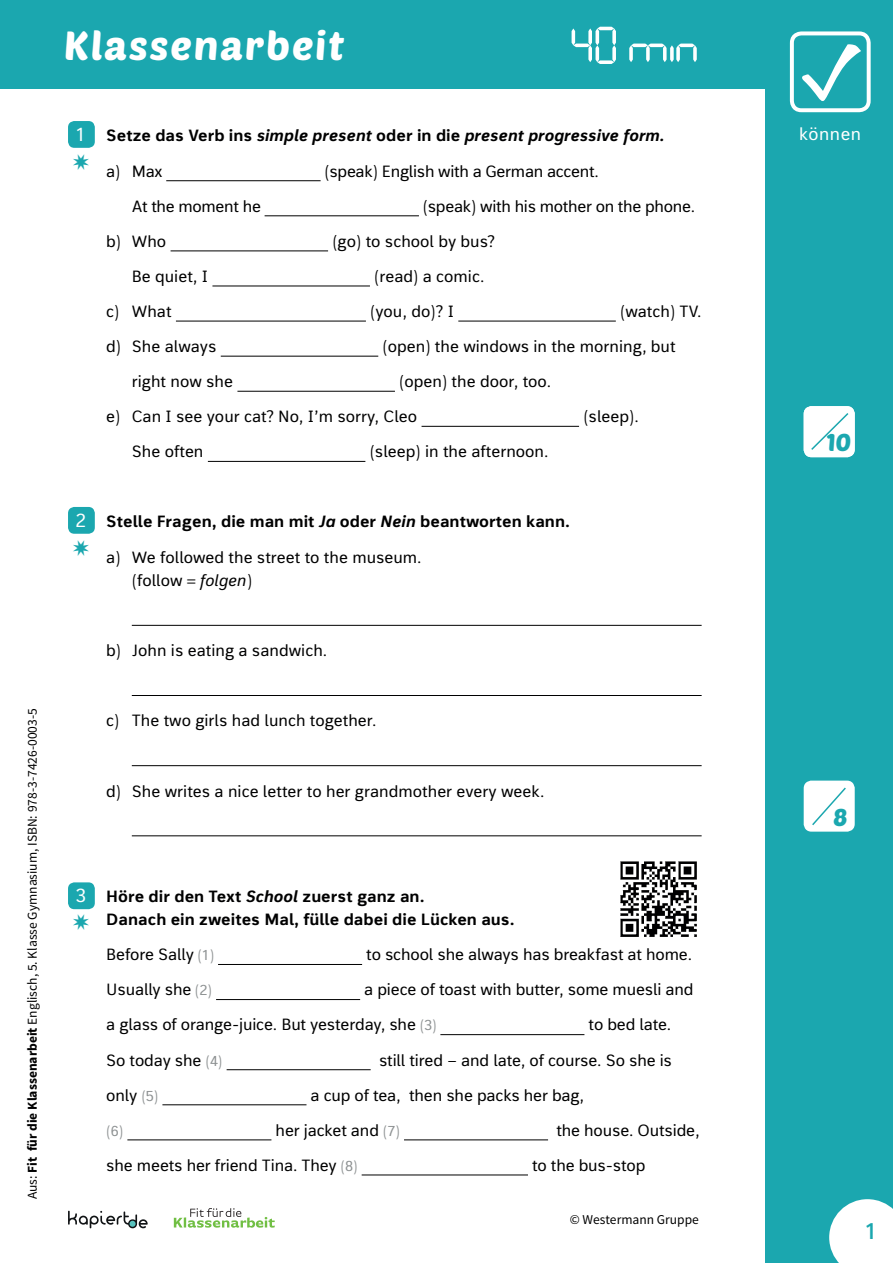
<style>
.page{position:relative;width:893px;height:1263px;background:#fff}
.page>*{position:absolute;margin:0;border:0;box-sizing:border-box;transform-origin:0 0}
.t1{font:37.5px "bs Ventone Display 1";letter-spacing:.05em;color:#fff}
.t2{font:22.5px "bs Ventone Display 1";color:#1ba7af}
.t3{font:600 22.5px "bs Thomas Sans 1";color:#1ba7af}
.t4{font:17.4px "bs Thomas Sans 1";letter-spacing:.03em;color:#fff}
.t5{font:16.2px/35.1px "bs Thomas Sans 1";letter-spacing:-.01em;color:#000001}
.t6{font:700 16.2px/35.2px "bs Thomas Sans 1";color:#000001}
.t7{font:italic 700 16.2px/35.1px "bs Thomas Sans 1";color:#000001}
.t8{font:14.25px "bs Thomas Sans 1";color:#8d9192}
.t9{font:13.5px "bs Sirah Sans 1";color:#000001}
.s1{font-weight:700}
.s2{font-weight:400;font-style:normal;font-size:18.75px;color:#fff}
.s3{font-style:normal}
.s4{font-weight:400;font-style:normal}
.s5{font-weight:400;font-size:18.75px;color:#fff}
.s6{font-style:italic}
.s7{font-weight:400}
.s8{font-size:14.25px;color:#8d9192}
</style>
<div class="page">
<div style="left:765px;top:0;width:128px;height:1263px;background:#1ba7af"></div>
<svg style="left:829px;top:1199px;width:64px;height:64px;background:#e3f4f5"></svg>
<div style="left:0;top:0;width:893px;height:89px;background:#1ba7af"></div>
<div style="left:790px;top:31px;width:81px;height:81px;border:4px solid #fff;border-radius:9px"></div>
<svg style="left:802px;top:44px;width:59px;height:57px"></svg>
<hr style="left:166px;top:180px;width:155px;height:1px;background:#000001">
<hr style="left:265px;top:215px;width:154px;height:1px;background:#000001">
<hr style="left:171px;top:250px;width:157px;height:1px;background:#000001">
<hr style="left:212px;top:286px;width:158px;height:1px;background:#000001">
<hr style="left:176px;top:321px;width:190px;height:1px;background:#000001">
<hr style="left:458px;top:321px;width:158px;height:1px;background:#000001">
<hr style="left:221px;top:356px;width:157px;height:1px;background:#000001">
<hr style="left:237px;top:391px;width:158px;height:1px;background:#000001">
<hr style="left:422px;top:426px;width:157px;height:1px;background:#000001">
<hr style="left:208px;top:461px;width:157px;height:1px;background:#000001">
<hr style="left:132px;top:625px;width:570px;height:1px;background:#000001">
<hr style="left:132px;top:695px;width:570px;height:1px;background:#000001">
<hr style="left:132px;top:765px;width:570px;height:1px;background:#000001">
<hr style="left:132px;top:835px;width:570px;height:1px;background:#000001">
<hr style="left:218px;top:964px;width:144px;height:1px;background:#000001">
<hr style="left:216px;top:999px;width:144px;height:1px;background:#000001">
<hr style="left:440px;top:1034px;width:144px;height:1px;background:#000001">
<hr style="left:227px;top:1069px;width:144px;height:1px;background:#000001">
<hr style="left:162px;top:1104px;width:144px;height:1px;background:#000001">
<hr style="left:127px;top:1139px;width:144px;height:1px;background:#000001">
<hr style="left:404px;top:1139px;width:144px;height:1px;background:#000001">
<hr style="left:362px;top:1174px;width:166px;height:1px;background:#000001">
<div style="left:805px;top:407px;width:48px;height:49px;background:#fff;border-radius:6px"></div>
<div style="left:804px;top:406px;width:51px;height:51px;border:3px solid #fff;border-radius:6px"></div>
<svg style="left:811px;top:413px;width:38px;height:37px"></svg>
<div style="left:805px;top:782px;width:48px;height:48px;background:#fff;border-radius:6px"></div>
<div style="left:804px;top:781px;width:51px;height:51px;border:3px solid #fff;border-radius:6px"></div>
<svg style="left:812px;top:787px;width:34px;height:39px"></svg>
<svg style="left:572px;top:27px;width:44px;height:37px"></svg>
<svg style="left:629px;top:44px;width:68px;height:18px"></svg>
<div style="left:68px;top:121px;width:27px;height:27px;background:#1ba7af;border-radius:6px"></div>
<div style="left:68px;top:882px;width:27px;height:27px;background:#1ba7af;border-radius:6px"></div>
<div style="left:68px;top:507px;width:27px;height:27px;background:#1ba7af;border-radius:6px"></div>
<img style="left:620px;top:861px;width:77px;height:76px">
<svg style="left:68px;top:1211px;width:80px;height:17px"></svg>
<svg style="left:174px;top:1208px;width:101px;height:20px"></svg>
<h1 class="t1" style="left:64px;top:19px;width:282px">Klassenarbeit</h1>
<p class="t9" style="left:24px;top:1199px;width:492px;rotate:-90deg">Aus: <span class="s1">Fit für die Klassenarbeit</span> Englisch, 5. Klasse Gymnasium, ISBN: 978-3-7426-0003-5</p>
<p class="t7" style="left:106px;top:120px;width:560px;text-indent:-31px"><span class="s2">1</span> <span class="s3">Setze das Verb ins</span> simple present <span class="s3">oder in die</span> present progressive form. <span class="s4">a) Max</span></p>
<p class="t5" style="left:325px;top:155px;width:276px">(speak) English with a German accent.</p>
<p class="t5" style="left:132px;top:190px;width:131px">At the moment he</p>
<p class="t5" style="left:423px;top:190px;width:274px">(speak) with his mother on the phone.</p>
<p class="t5" style="left:106px;top:225px;width:61px">b) Who</p>
<p class="t5" style="left:332px;top:225px;width:164px">(go) to school by bus?</p>
<p class="t5" style="left:132px;top:260px;width:78px">Be quiet, I</p>
<p class="t5" style="left:374px;top:260px;width:112px">(read) a comic.</p>
<p class="t5" style="left:106px;top:295px;width:67px">c) What</p>
<p class="t5" style="left:370px;top:295px;width:85px">(you, do)? I</p>
<p class="t5" style="left:620px;top:295px;width:83px">(watch) TV.</p>
<p class="t5" style="left:106px;top:330px;width:112px">d) She always</p>
<p class="t5" style="left:383px;top:330px;width:294px">(open) the windows in the morning, but</p>
<p class="t5" style="left:132px;top:365px;width:103px">right now she</p>
<p class="t5" style="left:106px;top:365px;width:446px;text-indent:293px">(open) the door, too. e) Can I see your cat? No, I’m sorry, Cleo</p>
<p class="t5" style="left:583px;top:400px;width:57px">(sleep).</p>
<p class="t5" style="left:132px;top:435px;width:73px">She often</p>
<p class="t5" style="left:370px;top:435px;width:180px">(sleep) in the afternoon.</p>
<p class="t6" style="left:106px;top:505px;width:465px;text-indent:-31px"><span class="s5">2</span> Stelle Fragen, die man mit <span class="s6">Ja</span> oder <span class="s6">Nein</span> beantworten kann. <span class="s7">a) We followed the street to the museum.</span></p>
<p class="t5" style="left:132px;top:564px;width:122px">(follow = <span class="s6">folgen</span>)</p>
<p class="t5" style="left:106px;top:634px;width:222px">b) John is eating a sandwich.</p>
<p class="t5" style="left:106px;top:704px;width:272px">c) The two girls had lunch together.</p>
<p class="t5" style="left:106px;top:774px;width:440px">d) She writes a nice letter to her grandmother every week.</p>
<p class="t6" style="left:106px;top:886px;width:410px;line-height:23.4px;text-indent:-31px"><span class="s5">3</span> Höre dir den Text <span class="s6">School</span> zuerst ganz an.<br>Danach ein zweites Mal, fülle dabei die Lücken aus.</p>
<p class="t5" style="left:106px;top:938px;width:110px">Before Sally <span class="s8">(1)</span></p>
<p class="t5" style="left:366px;top:938px;width:327px">to school she always has breakfast at home.</p>
<p class="t5" style="left:106px;top:973px;width:107px">Usually she <span class="s8">(2)</span></p>
<p class="t5" style="left:106px;top:973px;width:589px;text-indent:258px">a piece of toast with butter, some muesli and a glass of orange-juice. But yesterday, she <span class="s8">(3)</span></p>
<p class="t5" style="left:589px;top:1008px;width:84px">to bed late.</p>
<p class="t5" style="left:106px;top:1043px;width:118px">So today she <span class="s8">(4)</span></p>
<p class="t5" style="left:379px;top:1043px;width:295px">still tired – and late, of course. So she is</p>
<p class="t5" style="left:106px;top:1078px;width:54px">only <span class="s8">(5)</span></p>
<p class="t5" style="left:311px;top:1078px;width:275px">a cup of tea, then she packs her bag,</p>
<p class="t8" style="left:106px;top:1122px;width:19px">(6)</p>
<p class="t5" style="left:276px;top:1114px;width:126px">her jacket and <span class="s8">(7)</span></p>
<p class="t5" style="left:556px;top:1114px;width:145px">the house. Outside,</p>
<p class="t5" style="left:106px;top:1149px;width:253px">she meets her friend Tina. They <span class="s8">(8)</span></p>
<p class="t5" style="left:532px;top:1149px;width:115px">to the bus-stop</p>
<p class="t9" style="left:570px;top:1210px;width:131px">© Westermann Gruppe</p>
<p class="t4" style="left:799px;top:123px;width:64px">können</p>
<h2 class="t2" style="left:826px;top:427px;width:29px">10xx</h2>
<h2 class="t2" style="left:833px;top:802px;width:16px">8</h2>
<h2 class="t3" style="left:865px;top:1217px;width:14px">1</h2>
</div>
